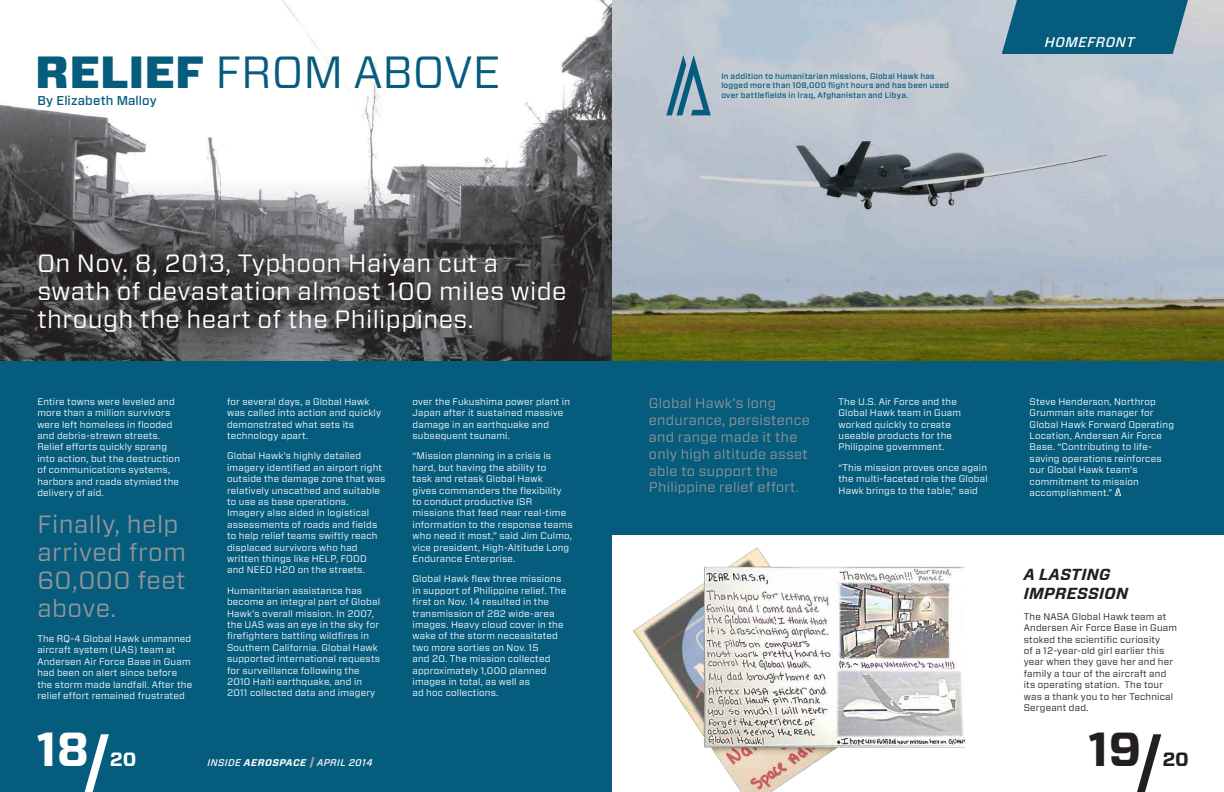
<style>
.page{position:relative;width:1224px;height:792px;background:#fff}
.page>*{position:absolute;margin:0;border:0;box-sizing:border-box;transform-origin:0 0}
.t1{font:700 47.7px "Forza";color:#fff}
.t2{font:700 47.7px "Forza";color:#231f20}
.t3{font:45px "Forza";color:#055c7d}
.t4{font:900 45px "Forza";color:#055c7d}
.t5{font:25px/28px "Forza";letter-spacing:.02em;color:#fff}
.t6{font:25px/28px "Forza";letter-spacing:.02em;color:#939598}
.t7{font:700 19.3px "Forza";color:#fff}
.t8{font:700 19.3px "Forza";color:#231f20}
.t9{font:italic 700 16px/19.2px "Forza";letter-spacing:.02em;color:#231f20}
.t10{font:14px/16.8px "Forza";letter-spacing:.02em;color:#939598}
.t11{font:italic 500 14px "Forza";letter-spacing:.05em;color:#fff}
.t12{font:500 12.8px "Forza";letter-spacing:.01em;color:#055c7d}
.t13{font:italic 500 9.7px "Forza";letter-spacing:.05em;color:#fff}
.t14{font:9.5px/11.4px "Forza";letter-spacing:.02em;color:#fff}
.t15{font:9.5px/11.4px "Forza";letter-spacing:.02em;color:#231f20}
.t16{font:500 8px/9.6px "Forza";letter-spacing:.03em;color:#055c7d}
.s1{font-weight:900}
.s2{font-weight:700}
</style>
<div class="page">
<div style="left:0;top:360px;width:1224px;height:432px;background:#055c7d"></div>
<div style="left:612px;top:536px;width:612px;height:256px;background:#fff"></div>
<img style="left:633px;top:548px;width:332px;height:244px">
<img style="left:0;top:0;width:1224px;height:360px">
<svg style="left:1137px;top:734px;width:24px;height:58px"></svg>
<svg style="left:85px;top:734px;width:24px;height:58px"></svg>
<svg style="left:1115px;top:487px;width:6px;height:9px"></svg>
<svg style="left:666px;top:55px;width:45px;height:60px"></svg>
<svg style="left:1002px;top:0;width:186px;height:54px"></svg>
<svg style="left:309px;top:757px;width:6px;height:11px"></svg>
<h2 class="t4" style="left:35px;top:42px;width:28px">Relie</h2>
<h2 class="t3" style="left:175px;top:42px;width:99px"><span class="s1">f</span> From</h2>
<h2 class="t3" style="left:353px;top:42px;width:58px">Above</h2>
<h3 class="t12" style="left:37px;top:92px;width:121px">By Elizabeth Malloy</h3>
<h3 class="t5" style="left:37px;top:248px;width:531px">On Nov. 8, 2013, Typhoon Haiyan cut a swath of devastation almost 100 miles wide through the heart of the Philippines.</h3>
<p class="t14" style="left:37px;top:396px;width:144px">Entire towns were leveled and more than a million survivors were left homeless in flooded and debris-strewn streets.<br>Relief efforts quickly sprang into action, but the destruction of communications systems, harbors and roads stymied the delivery of aid.</p>
<h3 class="t6" style="left:37px;top:510px;width:150px">Finally, help arrived from<br>60,000 feet above.</h3>
<p class="t14" style="left:37px;top:633px;width:156px">The RQ-4 Global Hawk unmanned aircraft system (UAS) team at<br>Andersen Air Force Base in Guam had been on alert since before the storm made landfall. After the relief effort remained frustrated</p>
<h1 class="t1" style="left:37px;top:717px;width:54px">18</h1>
<h3 class="t7" style="left:110px;top:746px;width:28px">20</h3>
<p class="t14" style="left:227px;top:396px;width:156px">for several days, a Global Hawk was called into action and quickly demonstrated what sets its technology apart.</p>
<p class="t14" style="left:227px;top:450px;width:160px">Global Hawk’s highly detailed imagery identified an airport right outside the damage zone that was relatively unscathed and suitable to use as base operations.<br>Imagery also aided in logistical assessments of roads and fields to help relief teams swiftly reach displaced survivors who had written things like HELP, FOOD and NEED H2O on the streets.</p>
<p class="t14" style="left:227px;top:585px;width:154px">Humanitarian assistance has become an integral part of Global<br>Hawk’s overall mission. In 2007, the UAS was an eye in the sky for firefighters battling wildfires in<br>Southern California. Global Hawk supported international requests for surveillance following the<br>2010 Haiti earthquake, and in<br>2011 collected data and imagery</p>
<p class="t13" style="left:208px;top:756px;width:167px">INSIDE <span class="s2">AEROSPACE</span> APRIL 2014</p>
<p class="t14" style="left:412px;top:396px;width:159px">over the Fukushima power plant in<br>Japan after it sustained massive damage in an earthquake and subsequent tsunami.</p>
<p class="t14" style="left:412px;top:450px;width:162px">“Mission planning in a crisis is hard, but having the ability to<br>task and retask Global Hawk<br>gives commanders the flexibility to conduct productive ISR missions that feed near real-time information to the response teams who need it most,” said Jim Culmo, vice president, High-Altitude Long<br>Endurance Enterprise.</p>
<p class="t14" style="left:412px;top:573px;width:155px">Global Hawk flew three missions in support of Philippine relief. The first on Nov. 14 resulted in the transmission of 282 wide-area images. Heavy cloud cover in the wake of the storm necessitated two more sorties on Nov. 15<br>and 20. The mission collected approximately 1,000 planned images in total, as well as<br>ad hoc collections.</p>
<p class="t16" style="left:721px;top:71px;width:229px">In addition to humanitarian missions, Global Hawk has logged more than 108,000 flight hours and has been used over battlefields in Iraq, Afghanistan and Libya.</p>
<h3 class="t11" style="left:1045px;top:33px;width:92px">HOMEFRONT</h3>
<h3 class="t10" style="left:649px;top:395px;width:162px">Global Hawk’s long endurance, persistence and range made it the only high altitude asset able to support the<br>Philippine relief effort.</h3>
<p class="t14" style="left:839px;top:396px;width:124px">The U.S. Air Force and the<br>Global Hawk team in Guam worked quickly to create useable products for the<br>Philippine government.</p>
<p class="t14" style="left:839px;top:462px;width:151px;text-align:justify">“This mission proves once again the multi-faceted role the Global Hawk brings to the table,” said</p>
<p class="t14" style="left:1030px;top:396px;width:146px">Steve Henderson, Northrop<br>Grumman site manager for<br>Global Hawk Forward Operating<br>Location, Andersen Air Force<br>Base. “Contributing to life&shy;saving operations reinforces our Global Hawk team’s commitment to mission accomplishment.”</p>
<h3 class="t9" style="left:1024px;top:565px;width:106px">A LASTING<br>IMPRESSION</h3>
<p class="t15" style="left:1024px;top:611px;width:155px">The NASA Global Hawk team at<br>Andersen Air Force Base in Guam stoked the scientific curiosity<br>of a 12-year-old girl earlier this year when they gave her and her family a tour of the aircraft and its operating station. The tour was a thank you to her Technical<br>Sergeant dad.</p>
<h1 class="t2" style="left:1088px;top:717px;width:54px">19</h1>
<h3 class="t8" style="left:1162px;top:746px;width:28px">20</h3>
</div>
